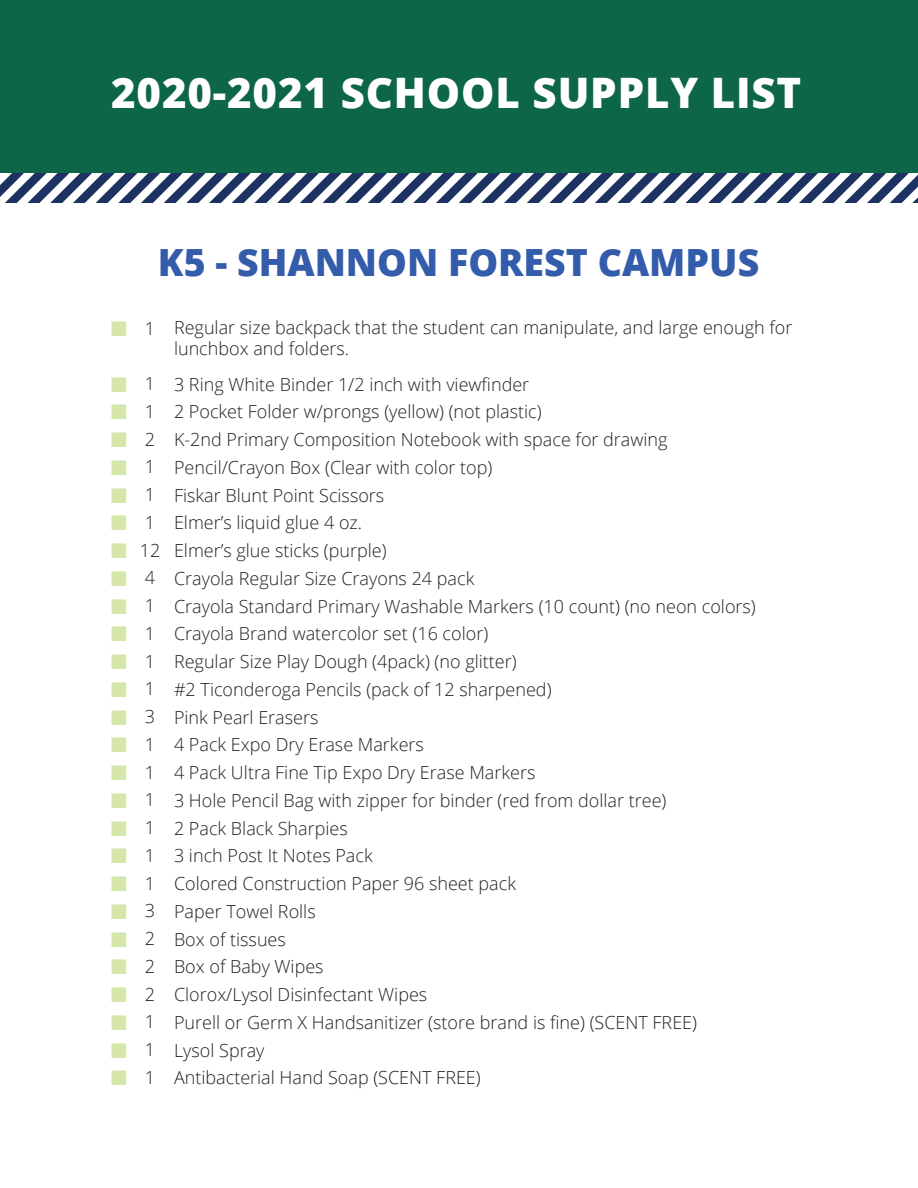
<style>
.page{position:relative;width:918px;height:1188px;background:#fff}
.page>*{position:absolute;margin:0;border:0;box-sizing:border-box;transform-origin:0 0}
.t1{font:800 42px "Open Sans";letter-spacing:.02em;color:#fff}
.t2{font:800 37.5px "Open Sans";color:#335caa}
.t3{font:700 31.5px "Times New Roman";color:#d4e6aa}
.t4{font:300 18px/21px "Open Sans";color:#231f20}
</style>
<div class="page">
<svg style="left:0;top:173px;width:918px;height:30px"></svg>
<div style="left:0;top:0;width:918px;height:173px;background:#0d6647"></div>
<p class="t1" style="left:111px;top:61px;width:692px">2020-2021 SCHOOL SUPPLY LIST</p>
<p class="t2" style="left:158px;top:234px;width:603px">K5 - SHANNON FOREST CAMPUS</p>
<p class="t3" style="left:110px;top:304px;width:21px">■</p>
<p class="t3" style="left:110px;top:359px;width:21px">■</p>
<p class="t3" style="left:110px;top:387px;width:21px">■</p>
<p class="t3" style="left:110px;top:415px;width:21px">■</p>
<p class="t3" style="left:110px;top:443px;width:21px">■</p>
<p class="t3" style="left:110px;top:470px;width:21px">■</p>
<p class="t3" style="left:110px;top:498px;width:21px">■</p>
<p class="t3" style="left:110px;top:526px;width:21px">■</p>
<p class="t3" style="left:110px;top:554px;width:21px">■</p>
<p class="t3" style="left:110px;top:581px;width:21px">■</p>
<p class="t3" style="left:110px;top:609px;width:21px">■</p>
<p class="t3" style="left:110px;top:637px;width:21px">■</p>
<p class="t3" style="left:110px;top:665px;width:21px">■</p>
<p class="t3" style="left:110px;top:692px;width:21px">■</p>
<p class="t3" style="left:110px;top:720px;width:21px">■</p>
<p class="t3" style="left:110px;top:748px;width:21px">■</p>
<p class="t3" style="left:110px;top:776px;width:21px">■</p>
<p class="t3" style="left:110px;top:803px;width:21px">■</p>
<p class="t3" style="left:110px;top:831px;width:21px">■</p>
<p class="t3" style="left:110px;top:859px;width:21px">■</p>
<p class="t3" style="left:110px;top:887px;width:21px">■</p>
<p class="t3" style="left:110px;top:914px;width:21px">■</p>
<p class="t3" style="left:110px;top:942px;width:21px">■</p>
<p class="t3" style="left:110px;top:970px;width:21px">■</p>
<p class="t3" style="left:110px;top:998px;width:21px">■</p>
<p class="t3" style="left:110px;top:1025px;width:21px">■</p>
<p class="t3" style="left:110px;top:1053px;width:21px">■</p>
<p class="t4" style="left:145px;top:317px;width:12px">1</p>
<p class="t4" style="left:145px;top:373px;width:12px">1</p>
<p class="t4" style="left:145px;top:400px;width:12px">1</p>
<p class="t4" style="left:145px;top:428px;width:12px">2</p>
<p class="t4" style="left:145px;top:456px;width:12px">1</p>
<p class="t4" style="left:145px;top:484px;width:12px">1</p>
<p class="t4" style="left:145px;top:511px;width:12px">1</p>
<p class="t4" style="left:140px;top:539px;width:22px">12</p>
<p class="t4" style="left:145px;top:567px;width:12px">4</p>
<p class="t4" style="left:145px;top:595px;width:12px">1</p>
<p class="t4" style="left:145px;top:622px;width:12px">1</p>
<p class="t4" style="left:145px;top:650px;width:12px">1</p>
<p class="t4" style="left:145px;top:678px;width:12px">1</p>
<p class="t4" style="left:145px;top:706px;width:12px">3</p>
<p class="t4" style="left:145px;top:733px;width:12px">1</p>
<p class="t4" style="left:145px;top:761px;width:12px">1</p>
<p class="t4" style="left:145px;top:789px;width:12px">1</p>
<p class="t4" style="left:145px;top:817px;width:12px">1</p>
<p class="t4" style="left:145px;top:844px;width:12px">1</p>
<p class="t4" style="left:145px;top:872px;width:12px">1</p>
<p class="t4" style="left:145px;top:900px;width:12px">3</p>
<p class="t4" style="left:145px;top:928px;width:12px">2</p>
<p class="t4" style="left:145px;top:955px;width:12px">2</p>
<p class="t4" style="left:145px;top:983px;width:12px">2</p>
<p class="t4" style="left:145px;top:1011px;width:12px">1</p>
<p class="t4" style="left:145px;top:1039px;width:12px">1</p>
<p class="t4" style="left:145px;top:1066px;width:12px">1</p>
<p class="t4" style="left:174px;top:317px;width:620px">Regular size backpack that the student can manipulate, and large enough for lunchbox and folders.</p>
<p class="t4" style="left:174px;top:373px;width:357px">3 Ring White Binder 1/2 inch with viewfinder</p>
<p class="t4" style="left:174px;top:401px;width:369px">2 Pocket Folder w/prongs (yellow) (not plastic)</p>
<p class="t4" style="left:174px;top:429px;width:495px">K-2nd Primary Composition Notebook with space for drawing</p>
<p class="t4" style="left:174px;top:456px;width:320px">Pencil/Crayon Box (Clear with color top)</p>
<p class="t4" style="left:174px;top:484px;width:212px">Fiskar Blunt Point Scissors</p>
<p class="t4" style="left:174px;top:512px;width:190px">Elmer’s liquid glue 4 oz.</p>
<p class="t4" style="left:174px;top:540px;width:214px">Elmer’s glue sticks (purple)</p>
<p class="t4" style="left:174px;top:567px;width:302px">Crayola Regular Size Crayons 24 pack</p>
<p class="t4" style="left:174px;top:595px;width:583px">Crayola Standard Primary Washable Markers (10 count) (no neon colors)</p>
<p class="t4" style="left:174px;top:623px;width:316px">Crayola Brand watercolor set (16 color)</p>
<p class="t4" style="left:174px;top:651px;width:344px">Regular Size Play Dough (4pack) (no glitter)</p>
<p class="t4" style="left:174px;top:678px;width:379px">#2 Ticonderoga Pencils (pack of 12 sharpened)</p>
<p class="t4" style="left:174px;top:706px;width:146px">Pink Pearl Erasers</p>
<p class="t4" style="left:174px;top:734px;width:251px">4 Pack Expo Dry Erase Markers</p>
<p class="t4" style="left:174px;top:762px;width:363px">4 Pack Ultra Fine Tip Expo Dry Erase Markers</p>
<p class="t4" style="left:174px;top:789px;width:494px">3 Hole Pencil Bag with zipper for binder (red from dollar tree)</p>
<p class="t4" style="left:174px;top:817px;width:175px">2 Pack Black Sharpies</p>
<p class="t4" style="left:174px;top:845px;width:200px">3 inch Post It Notes Pack</p>
<p class="t4" style="left:174px;top:873px;width:344px">Colored Construction Paper 96 sheet pack</p>
<p class="t4" style="left:174px;top:900px;width:143px">Paper Towel Rolls</p>
<p class="t4" style="left:174px;top:928px;width:113px">Box of tissues</p>
<p class="t4" style="left:174px;top:956px;width:151px">Box of Baby Wipes</p>
<p class="t4" style="left:174px;top:984px;width:255px">Clorox/Lysol Disinfectant Wipes</p>
<p class="t4" style="left:174px;top:1011px;width:525px">Purell or Germ X Handsanitizer (store brand is fine) (SCENT FREE)</p>
<p class="t4" style="left:174px;top:1039px;width:92px">Lysol Spray</p>
<p class="t4" style="left:174px;top:1067px;width:308px">Antibacterial Hand Soap (SCENT FREE)</p>
</div>
